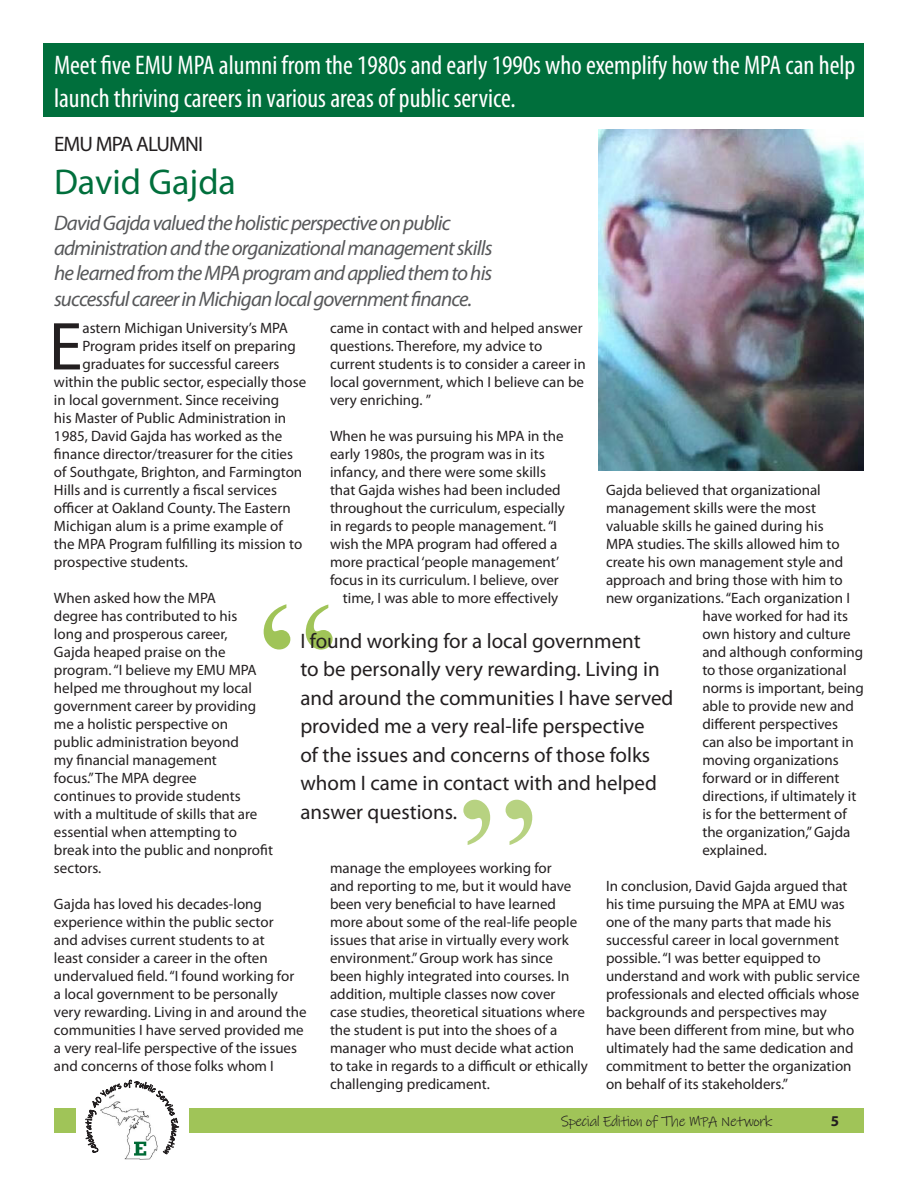
<style>
.page{position:relative;width:918px;height:1188px;background:#fff}
.page>*{position:absolute;margin:0;border:0;box-sizing:border-box;transform-origin:0 0}
.t1{font:180px "Times New Roman";color:#a0c458}
.t2{font:68.4px "Myriad Pro";color:#231f20}
.t3{font:36px "Myriad Pro";color:#006f3c}
.t4{font:condensed 27px/32.4px "Myriad Pro";color:#fff}
.t5{font:21px/28.5px "Myriad Pro";color:#231f20}
.t6{font:italic 21px/25.2px "Myriad Pro";letter-spacing:-.04em;color:#57585a}
.t7{font:21px "Myriad Pro";letter-spacing:-.04em;color:#231f20}
.t8{font:15px/18px "Myriad Pro";color:#231f20}
.t9{font:15px "Ink Free";letter-spacing:-.04em;color:#231f20}
.t10{font:700 15px "Myriad Pro";color:#231f20}
</style>
<div class="page">
<div style="left:43px;top:43px;width:821px;height:74px;background:#006f3c"></div>
<div style="left:54px;top:1108px;width:810px;height:24px;background:#a0c458"></div>
<div style="left:76px;top:1072px;width:113px;height:108px;background:#fff"></div>
<img style="left:124px;top:1156px;width:28px;height:4px">
<img style="left:599px;top:129px;width:265px;height:341px">
<svg style="left:100px;top:1094px;width:58px;height:62px"></svg>
<p class="t4" style="left:54px;top:49px;width:803px">Meet five EMU MPA alumni from the 1980s and early 1990s who exemplify how the MPA can help launch thriving careers in various areas of public service.</p>
<p class="t7" style="left:54px;top:131px;width:151px">EMU MPA ALUMNI</p>
<p class="t3" style="left:54px;top:160px;width:184px">David Gajda</p>
<p class="t6" style="left:54px;top:210px;width:440px">David Gajda valued the holistic perspective on public administration and the organizational management skills he learned from the MPA program and applied them to his successful career in Michigan local government finance.</p>
<p class="t8" style="left:330px;top:319px;width:257px">came in contact with and helped answer questions. Therefore, my advice to current students is to consider a career in local government, which I believe can be very enriching. ”</p>
<p class="t8" style="left:330px;top:427px;width:235px">When he was pursuing his MPA in the</p>
<p class="t8" style="left:330px;top:445px;width:216px">early 1980s, the program was in its</p>
<p class="t8" style="left:330px;top:463px;width:217px">infancy, and there were some skills</p>
<p class="t8" style="left:330px;top:481px;width:232px">that Gajda wishes had been included</p>
<p class="t8" style="left:330px;top:499px;width:237px">throughout the curriculum, especially</p>
<p class="t8" style="left:330px;top:517px;width:228px">in regards to people management. “I</p>
<p class="t8" style="left:330px;top:535px;width:229px">wish the MPA program had offered a</p>
<p class="t8" style="left:330px;top:553px;width:231px">more practical ‘people management’</p>
<p class="t8" style="left:330px;top:571px;width:230px">focus in its curriculum. I believe, over</p>
<p class="t8" style="left:343px;top:589px;width:217px">time, I was able to more effectively</p>
<p class="t2" style="left:49px;top:304px;width:35px">E</p>
<p class="t8" style="left:82px;top:319px;width:207px">astern Michigan University’s MPA</p>
<p class="t8" style="left:82px;top:337px;width:215px">Program prides itself on preparing</p>
<p class="t8" style="left:82px;top:355px;width:199px">graduates for successful careers</p>
<p class="t8" style="left:54px;top:373px;width:254px">within the public sector, especially those</p>
<p class="t8" style="left:54px;top:391px;width:227px">in local government. Since receiving</p>
<p class="t8" style="left:54px;top:409px;width:234px">his Master of Public Administration in</p>
<p class="t8" style="left:54px;top:427px;width:230px">1985, David Gajda has worked as the</p>
<p class="t8" style="left:54px;top:445px;width:241px">finance director/treasurer for the cities</p>
<p class="t8" style="left:54px;top:463px;width:250px">of Southgate, Brighton, and Farmington</p>
<p class="t8" style="left:54px;top:481px;width:225px">Hills and is currently a fiscal services</p>
<p class="t8" style="left:54px;top:499px;width:238px">officer at Oakland County. The Eastern</p>
<p class="t8" style="left:54px;top:517px;width:230px">Michigan alum is a prime example of</p>
<p class="t8" style="left:54px;top:535px;width:250px">the MPA Program fulfilling its mission to</p>
<p class="t8" style="left:54px;top:553px;width:135px">prospective students.</p>
<p class="t8" style="left:54px;top:589px;width:220px">When asked how the MPA<br>degree has contributed to his<br>long and prosperous career,<br>Gajda heaped praise on the program. “I believe my EMU MPA helped me throughout my local government career by providing me a holistic perspective on<br>public administration beyond<br>my financial management<br>focus.” The MPA degree<br>continues to provide students<br>with a multitude of skills that are essential when attempting to break into the public and nonprofit sectors.</p>
<p class="t8" style="left:54px;top:895px;width:254px">Gajda has loved his decades-long experience within the public sector<br>and advises current students to at<br>least consider a career in the often undervalued field. “I found working for<br>a local government to be personally very rewarding. Living in and around the communities I have served provided me a very real-life perspective of the issues and concerns of those folks whom I</p>
<p class="t8" style="left:606px;top:480px;width:216px">Gajda believed that organizational</p>
<p class="t8" style="left:606px;top:498px;width:212px">management skills were the most</p>
<p class="t8" style="left:606px;top:516px;width:219px">valuable skills he gained during his</p>
<p class="t8" style="left:606px;top:534px;width:235px">MPA studies. The skills allowed him to</p>
<p class="t8" style="left:606px;top:552px;width:239px">create his own management style and</p>
<p class="t8" style="left:606px;top:570px;width:238px">approach and bring those with him to</p>
<p class="t8" style="left:606px;top:588px;width:245px">new organizations. “Each organization I</p>
<p class="t8" style="left:702px;top:606px;width:147px">have worked for had its</p>
<p class="t8" style="left:702px;top:624px;width:150px">own history and culture</p>
<p class="t8" style="left:702px;top:642px;width:162px">and although conforming</p>
<p class="t8" style="left:702px;top:660px;width:146px">to those organizational</p>
<p class="t8" style="left:702px;top:678px;width:163px">norms is important, being</p>
<p class="t8" style="left:702px;top:696px;width:153px">able to provide new and</p>
<p class="t8" style="left:702px;top:714px;width:137px">different perspectives</p>
<p class="t8" style="left:702px;top:732px;width:153px">can also be important in</p>
<p class="t8" style="left:702px;top:750px;width:138px">moving organizations</p>
<p class="t8" style="left:702px;top:768px;width:139px">forward or in different</p>
<p class="t8" style="left:702px;top:786px;width:155px">directions, if ultimately it</p>
<p class="t8" style="left:702px;top:804px;width:146px">is for the betterment of</p>
<p class="t8" style="left:702px;top:822px;width:150px">the organization,” Gajda</p>
<p class="t8" style="left:702px;top:840px;width:66px">explained.</p>
<p class="t8" style="left:606px;top:876px;width:255px">In conclusion, David Gajda argued that his time pursuing the MPA at EMU was one of the many parts that made his successful career in local government possible. “I was better equipped to understand and work with public service professionals and elected officials whose backgrounds and perspectives may have been different from mine, but who ultimately had the same dedication and commitment to better the organization on behalf of its stakeholders.”</p>
<p class="t1" style="left:258px;top:539px;width:81px">“</p>
<p class="t5" style="left:300px;top:626px;width:375px">I found working for a local government<br>to be personally very rewarding. Living in and around the communities I have served provided me a very real-life perspective<br>of the issues and concerns of those folks whom I came in contact with and helped answer questions.</p>
<h1 class="t1" style="left:458px;top:734px;width:81px">”</h1>
<p class="t8" style="left:330px;top:859px;width:259px">manage the employees working for<br>and reporting to me, but it would have been very beneficial to have learned more about some of the real-life people issues that arise in virtually every work environment.” Group work has since been highly integrated into courses. In addition, multiple classes now cover<br>case studies, theoretical situations where the student is put into the shoes of a manager who must decide what action to take in regards to a difficult or ethically challenging predicament.</p>
<p class="t9" style="left:561px;top:1112px;width:213px">Special Edition of The MPA Network</p>
<p class="t10" style="left:831px;top:1111px;width:10px">5</p>
</div>
